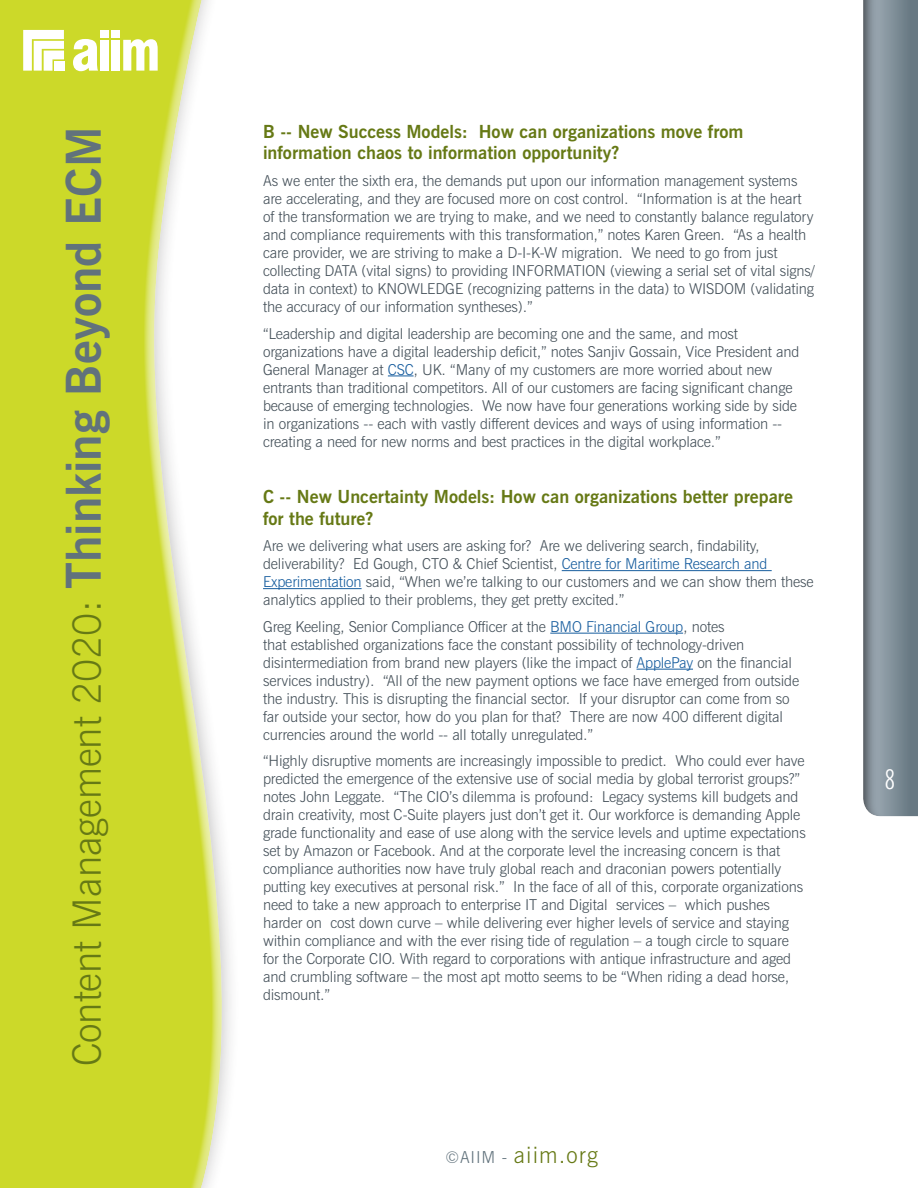
<style>
.page{position:relative;width:918px;height:1188px;background:#fff}
.page>*{position:absolute;margin:0;border:0;box-sizing:border-box;transform-origin:0 0}
.t1{font:300 39px "News Gothic BT";color:#667915}
.t2{font:extra-condensed 27px "News Gothic BT";color:#fff}
.t3{font:300 22.5px "News Gothic BT";letter-spacing:.05em;color:#667915}
.t4{font:700 18px/21.6px "News Gothic BT";color:#667915}
.t5{font:300 15px/18px "News Gothic BT";letter-spacing:-.01em;color:#445059}
.s1{font-weight:700;font-size:48px;color:#61727c}
.s2{color:#175d9e}
.s3{font-size:16.5px;color:#61727c}
</style>
<div class="page">
<div style="left:861px;top:0;width:57px;height:818px;background:#231f20;opacity:.6"></div>
<div style="left:0;top:0;width:225px;height:1188px;background:#fff;opacity:.75"></div>
<div style="left:0;top:0;width:197px;height:1188px;background:#231f20;opacity:.75"></div>
<svg style="left:23px;top:30px;width:41px;height:41px"></svg>
<div style="left:54px;top:61px;width:10px;height:10px;background:#fff"></div>
<div style="left:100px;top:30px;width:8px;height:7px;background:#fff"></div>
<div style="left:112px;top:30px;width:8px;height:7px;background:#fff"></div>
<svg style="left:73px;top:39px;width:25px;height:32px"></svg>
<div style="left:100px;top:40px;width:8px;height:31px;background:#fff"></div>
<div style="left:112px;top:40px;width:8px;height:31px;background:#fff"></div>
<svg style="left:123px;top:39px;width:35px;height:32px"></svg>
<svg style="left:388px;top:376px;width:26px;height:1px"></svg>
<hr style="left:562px;top:570px;width:210px;height:1px;background:#175d9e">
<hr style="left:263px;top:588px;width:99px;height:1px;background:#175d9e">
<hr style="left:550px;top:633px;width:133px;height:1px;background:#175d9e">
<hr style="left:637px;top:669px;width:56px;height:1px;background:#175d9e">
<h1 class="t1" style="left:63px;top:1066px;width:941px;rotate:-90deg">Content Management 2020: <span class="s1">Thinking Beyond ECM</span></h1>
<p class="t4" style="left:263px;top:121px;width:482px">B -- New Success Models: How can organizations move from information chaos to information opportunity?</p>
<p class="t5" style="left:263px;top:172px;width:553px">As we enter the sixth era, the demands put upon our information management systems are accelerating, and they are focused more on cost control. “Information is at the heart of the transformation we are trying to make, and we need to constantly balance regulatory and compliance requirements with this transformation,” notes Karen Green. “As a health care provider, we are striving to make a D-I-K-W migration. We need to go from just collecting DATA (vital signs) to providing INFORMATION (viewing a serial set of vital signs/ data in context) to KNOWLEDGE (recognizing patterns in the data) to WISDOM (validating the accuracy of our information syntheses).”</p>
<p class="t5" style="left:263px;top:324px;width:538px">“Leadership and digital leadership are becoming one and the same, and most organizations have a digital leadership deficit,” notes Sanjiv Gossain, Vice President and General Manager at <span class="s2">CSC</span>, UK. “Many of my customers are more worried about new entrants than traditional competitors. All of our customers are facing significant change because of emerging technologies. We now have four generations working side by side in organizations -- each with vastly different devices and ways of using information -- creating a need for new norms and best practices in the digital workplace.”</p>
<p class="t4" style="left:263px;top:486px;width:531px">C -- New Uncertainty Models: How can organizations better prepare for the future?</p>
<p class="t5" style="left:263px;top:537px;width:552px">Are we delivering what users are asking for? Are we delivering search, findability, deliverability? Ed Gough, CTO &amp; Chief Scientist, <span class="s2">Centre for Maritime Research and Experimentation</span> said, “When we’re talking to our customers and we can show them these analytics applied to their problems, they get pretty excited.”</p>
<p class="t5" style="left:263px;top:617px;width:538px">Greg Keeling, Senior Compliance Officer at the <span class="s2">BMO Financial Group</span>, notes<br>that established organizations face the constant possibility of technology-driven disintermediation from brand new players (like the impact of <span class="s2">ApplePay</span> on the financial services industry). “All of the new payment options we face have emerged from outside the industry. This is disrupting the financial sector. If your disruptor can come from so far outside your sector, how do you plan for that? There are now 400 different digital currencies around the world -- all totally unregulated.”</p>
<p class="t5" style="left:263px;top:752px;width:544px">“Highly disruptive moments are increasingly impossible to predict. Who could ever have predicted the emergence of the extensive use of social media by global terrorist groups?” notes John Leggate. “The CIO’s dilemma is profound: Legacy systems kill budgets and drain creativity, most C-Suite players just don’t get it. Our workforce is demanding Apple grade functionality and ease of use along with the service levels and uptime expectations set by Amazon or Facebook. And at the corporate level the increasing concern is that compliance authorities now have truly global reach and draconian powers potentially putting key executives at personal risk.” In the face of all of this, corporate organizations need to take a new approach to enterprise IT and Digital services – which pushes harder on cost down curve – while delivering ever higher levels of service and staying within compliance and with the ever rising tide of regulation – a tough circle to square for the Corporate CIO. With regard to corporations with antique infrastructure and aged and crumbling software – the most apt motto seems to be “When riding a dead horse, dismount.”</p>
<h3 class="t3" style="left:446px;top:1141px;width:154px"><span class="s3">©AIIM -</span> aiim.org</h3>
<h2 class="t2" style="left:885px;top:763px;width:12px">8</h2>
</div>
